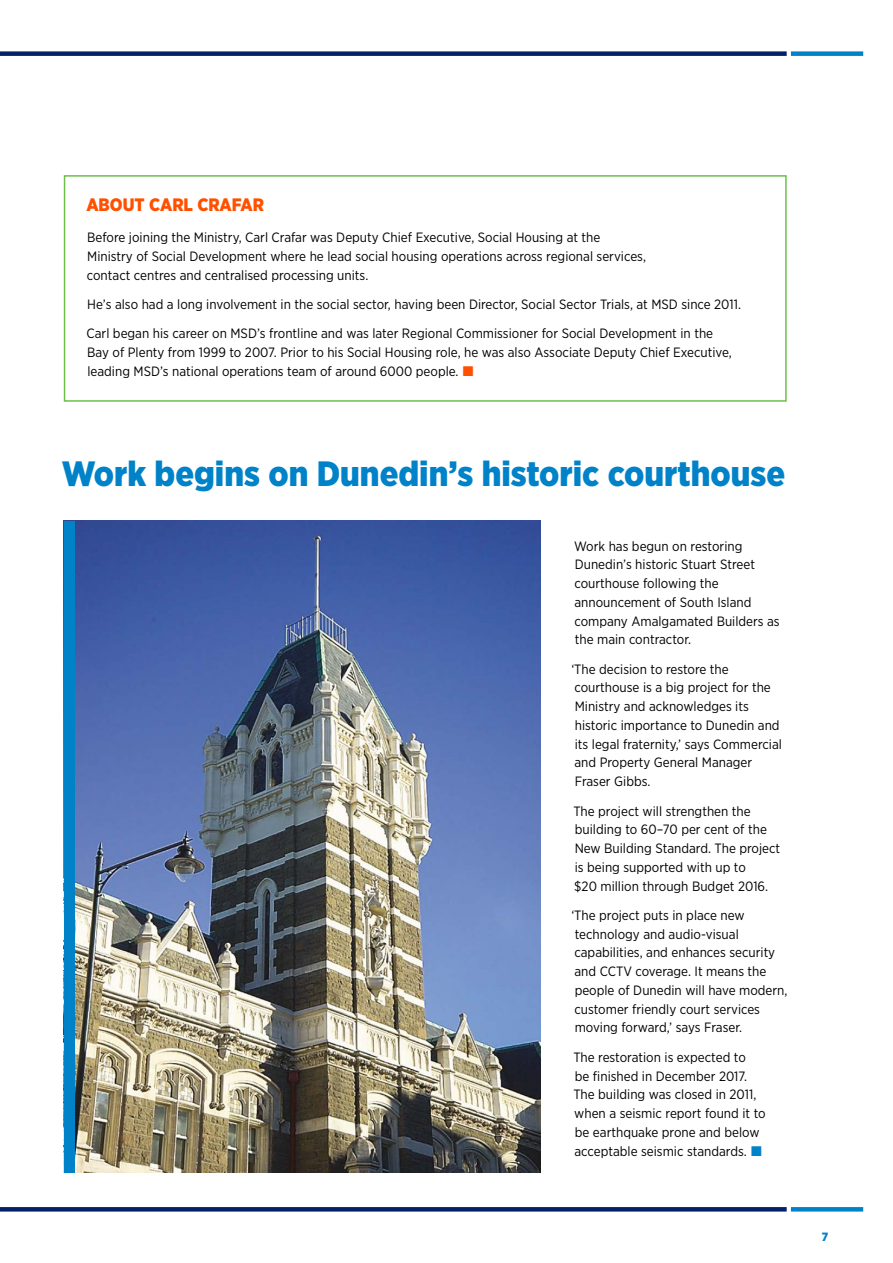
<style>
.page{position:relative;width:893px;height:1263px;background:#fff}
.page>*{position:absolute;margin:0;border:0;box-sizing:border-box;transform-origin:0 0}
.t1{font:900 35.1px "Gotham Narrow";color:#0082c9}
.t2{font:900 18px "Gotham Narrow";color:#ff5000}
.t3{font:13.5px/18.8px "Gotham Narrow";color:#000}
.t4{font:900 12px "Gotham Narrow";color:#0082c9}
</style>
<div class="page">
<svg style="left:791px;top:1207px;width:72px;height:4px"></svg>
<div style="left:791px;top:51px;width:72px;height:5px;background:#0082c9"></div>
<svg style="left:0;top:1207px;width:787px;height:4px;background:#06256b"></svg>
<div style="left:0;top:51px;width:787px;height:5px;background:#022169"></div>
<img style="left:74px;top:521px;width:466px;height:651px">
<div style="left:64px;top:521px;width:10px;height:651px;background:#0082c9"></div>
<div style="left:64px;top:175px;width:723px;height:227px;border:2px solid #6cc04a"></div>
<h2 class="t2" style="left:86px;top:192px;width:179px">ABOUT CARL CRAFAR</h2>
<p class="t3" style="left:87px;top:228px;width:561px">Before joining the Ministry, Carl Crafar was Deputy Chief Executive, Social Housing at the<br>Ministry of Social Development where he lead social housing operations across regional services, contact centres and centralised processing units.</p>
<p class="t3" style="left:87px;top:289px;width:656px;line-height:29.4px">He’s also had a long involvement in the social sector, having been Director, Social Sector Trials, at MSD since 2011.<br>Carl began his career on MSD’s frontline and was later Regional Commissioner for Social Development in the</p>
<p class="t3" style="left:87px;top:343px;width:646px">Bay of Plenty from 1999 to 2007. Prior to his Social Housing role, he was also Associate Deputy Chief Executive, leading MSD’s national operations team of around 6000 people.</p>
<h1 class="t1" style="left:62px;top:450px;width:725px">Work begins on Dunedin’s historic courthouse</h1>
<p class="t3" style="left:574px;top:536px;width:207px">Work has begun on restoring<br>Dunedin’s historic Stuart Street courthouse following the announcement of South Island company Amalgamated Builders as the main contractor.</p>
<p class="t3" style="left:571px;top:659px;width:212px">‘The decision to restore the courthouse is a big project for the<br>Ministry and acknowledges its historic importance to Dunedin and its legal fraternity,’ says Commercial and Property General Manager<br>Fraser Gibbs.</p>
<p class="t3" style="left:573px;top:801px;width:208px">The project will strengthen the building to 60–70 per cent of the<br>New Building Standard. The project is being supported with up to<br>$20 million through Budget 2016.</p>
<p class="t3" style="left:571px;top:905px;width:218px">‘The project puts in place new technology and audio-visual capabilities, and enhances security and CCTV coverage. It means the people of Dunedin will have modern, customer friendly court services moving forward,’ says Fraser.</p>
<p class="t3" style="left:573px;top:1047px;width:194px">The restoration is expected to<br>be finished in December 2017.<br>The building was closed in 2011, when a seismic report found it to be earthquake prone and below acceptable seismic standards.</p>
<p class="t4" style="left:822px;top:1229px;width:8px">7</p>
</div>
